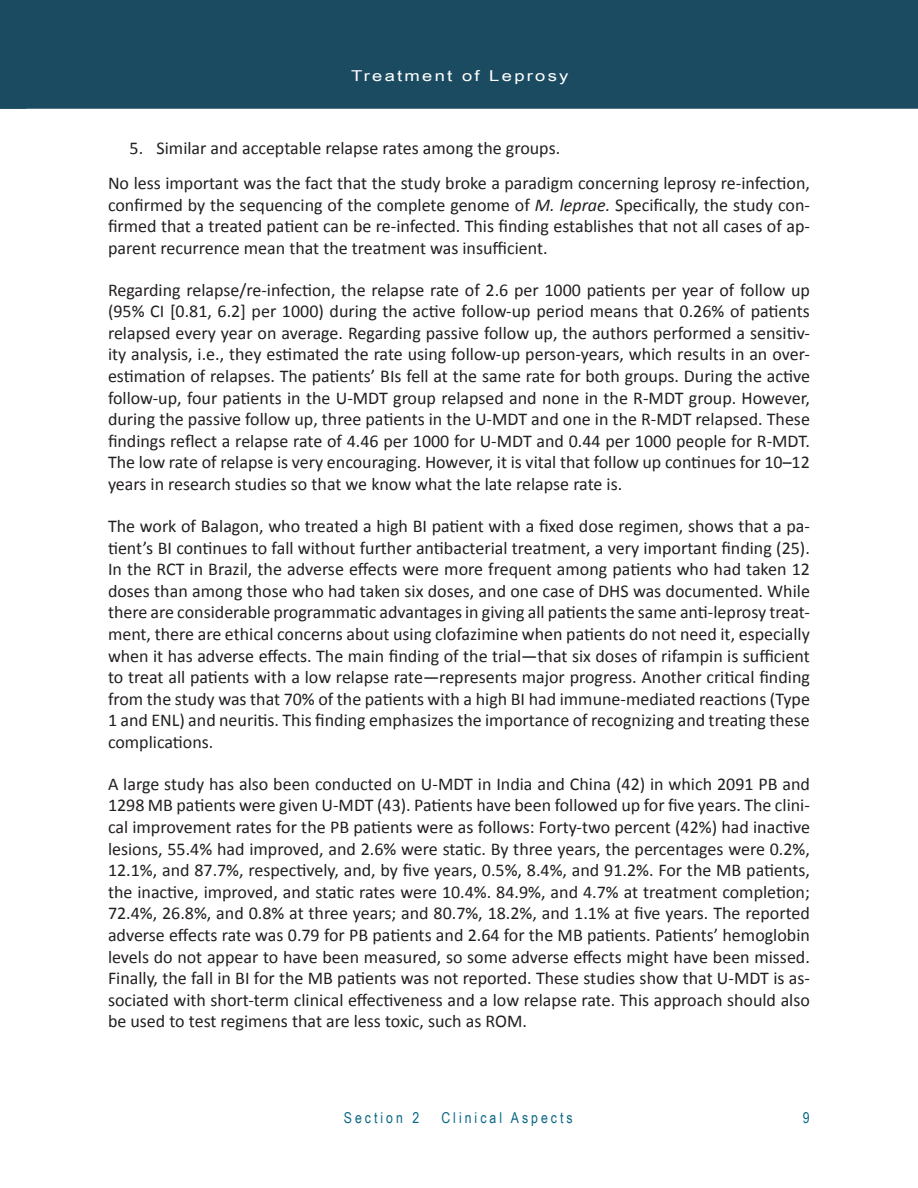
<style>
.page{position:relative;width:918px;height:1188px;background:#fff}
.page>*{position:absolute;margin:0;border:0;box-sizing:border-box;transform-origin:0 0}
.Body_Text{font:18px/21.6px "Calibri";color:#231f20;text-align:justify}
.Numbered_List{font:18px "Calibri";color:#231f20}
.t1{font:15px "Arial Narrow";letter-spacing:.2em;color:#0a6786}
.t2{font:15px "Arial Narrow";letter-spacing:.1em;color:#fff;scale:1.5 1}
.s1{font-style:italic}
</style>
<div class="page">
<div style="left:0;top:0;width:918px;height:109px;background:#1b4b61"></div>
<p class="t2" style="left:351px;top:65px;width:146px">Treatment of Leprosy</p>
<p class="Numbered_List" style="left:130px;top:137px;width:432px">5. Similar and acceptable relapse rates among the groups.</p>
<p class="Body_Text" style="left:108px;top:171px;width:703px">No less important was the fact that the study broke a paradigm concerning leprosy re-infection, confirmed by the sequencing of the complete genome of <span class="s1">M. leprae.</span> Specifically, the study con&shy;firmed that a treated patient can be re-infected. This finding establishes that not all cases of ap&shy;parent recurrence mean that the treatment was insufficient.</p>
<p class="Body_Text" style="left:108px;top:278px;width:703px">Regarding relapse/re-infection, the relapse rate of 2.6 per 1000 patients per year of follow up (95% CI [0.81, 6.2] per 1000) during the active follow-up period means that 0.26% of patients relapsed every year on average. Regarding passive follow up, the authors performed a sensitiv&shy;ity analysis, i.e., they estimated the rate using follow-up person-years, which results in an over&shy;estimation of relapses. The patients’ BIs fell at the same rate for both groups. During the active follow-up, four patients in the U-MDT group relapsed and none in the R-MDT group. However, during the passive follow up, three patients in the U-MDT and one in the R-MDT relapsed. These findings reflect a relapse rate of 4.46 per 1000 for U-MDT and 0.44 per 1000 people for R-MDT.<br>The low rate of relapse is very encouraging. However, it is vital that follow up continues for 10–12 years in research studies so that we know what the late relapse rate is.</p>
<p class="Body_Text" style="left:108px;top:514px;width:703px">The work of Balagon, who treated a high BI patient with a fixed dose regimen, shows that a pa&shy;tient’s BI continues to fall without further antibacterial treatment, a very important finding (25).<br>In the RCT in Brazil, the adverse effects were more frequent among patients who had taken 12 doses than among those who had taken six doses, and one case of DHS was documented. While there are considerable programmatic advantages in giving all patients the same anti-leprosy treat&shy;ment, there are ethical concerns about using clofazimine when patients do not need it, especially when it has adverse effects. The main finding of the trial—that six doses of rifampin is sufficient to treat all patients with a low relapse rate—represents major progress. Another critical finding from the study was that 70% of the patients with a high BI had immune-mediated reactions (Type 1 and ENL) and neuritis. This finding emphasizes the importance of recognizing and treating these complications.</p>
<p class="Body_Text" style="left:108px;top:772px;width:704px">A large study has also been conducted on U-MDT in India and China (42) in which 2091 PB and 1298 MB patients were given U-MDT (43). Patients have been followed up for five years. The clini&shy;cal improvement rates for the PB patients were as follows: Forty-two percent (42%) had inactive lesions, 55.4% had improved, and 2.6% were static. By three years, the percentages were 0.2%, 12.1%, and 87.7%, respectively, and, by five years, 0.5%, 8.4%, and 91.2%. For the MB patients, the inactive, improved, and static rates were 10.4%. 84.9%, and 4.7% at treatment completion; 72.4%, 26.8%, and 0.8% at three years; and 80.7%, 18.2%, and 1.1% at five years. The reported adverse effects rate was 0.79 for PB patients and 2.64 for the MB patients. Patients’ hemoglobin levels do not appear to have been measured, so some adverse effects might have been missed.<br>Finally, the fall in BI for the MB patients was not reported. These studies show that U-MDT is as&shy;sociated with short-term clinical effectiveness and a low relapse rate. This approach should also be used to test regimens that are less toxic, such as ROM.</p>
<p class="t1" style="left:344px;top:1107px;width:77px">Section 2</p>
<p class="t1" style="left:441px;top:1107px;width:133px">Clinical Aspects</p>
<p class="t1" style="left:803px;top:1107px;width:8px">9</p>
</div>
